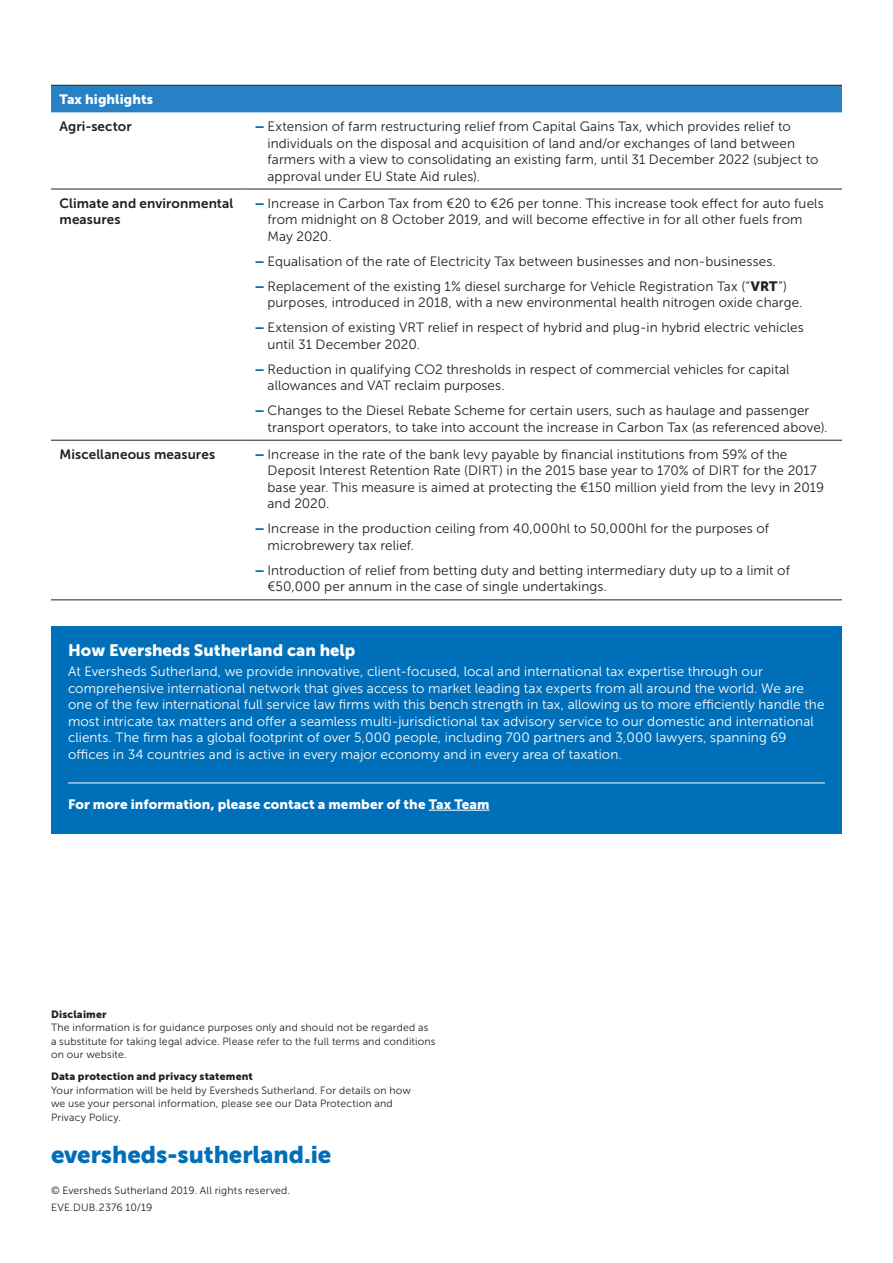
<style>
.page{position:relative;width:893px;height:1263px;background:#fff}
.page>*{position:absolute;margin:0;border:0;box-sizing:border-box;transform-origin:0 0}
.Body_Copy_MS_300_10{font:24px "Museo Sans 900";letter-spacing:-.005em;color:#006fba}
.Sub_heading_level_1{font:16.5px "Museo Sans 900";color:#fff}
.t1{font:13.5px/16.5px "Museo Sans 300";letter-spacing:.005em;color:#231f20}
.Body_Copy_MS_300_9_1{font:13.5px/16.5px "Museo Sans 300";letter-spacing:.005em;color:#fff}
.Body_Copy_MS_300_9_1-2{font:13.5px "Museo Sans 900";letter-spacing:.005em;color:#fff}
.Body_Copy_MS_300_9_1-3{font:13.5px/16.5px "Museo Sans 700";letter-spacing:.01em;color:#231f20}
.Body_Copy_MS_300_10-2{font:10.5px/13.5px "Museo Sans 300";letter-spacing:.015em;color:#231f20}
.Body_Copy_MS_300_10-3{font:10.5px "Museo Sans 900";letter-spacing:.015em;color:#231f20}
.Legend_MS_300_7_9pt{font:10.5px "Museo Sans 300";letter-spacing:.02em;color:#231f20}
.s1{font-family:"Museo Sans 900";color:#006fba}
.s2{font-family:"Museo Sans 900"}
</style>
<div class="page">
<div style="left:51px;top:86px;width:791px;height:26px;background:#2881c4"></div>
<hr style="left:51px;top:189px;width:195px;height:1px;background:#231f20">
<hr style="left:246px;top:189px;width:596px;height:1px;background:#231f20">
<hr style="left:51px;top:440px;width:195px;height:1px;background:#231f20">
<hr style="left:246px;top:440px;width:596px;height:1px;background:#231f20">
<hr style="left:51px;top:600px;width:195px;height:1px;background:#231f20">
<hr style="left:246px;top:600px;width:596px;height:1px;background:#231f20">
<hr style="left:51px;top:85px;width:195px;height:1px;background:#231f20">
<hr style="left:246px;top:85px;width:596px;height:1px;background:#231f20">
<div style="left:51px;top:626px;width:791px;height:207px;background:#006fba"></div>
<hr style="left:68px;top:782px;width:757px;height:1px;background:#fff">
<hr style="left:429px;top:810px;width:61px;height:1px;background:#fff">
<p class="Body_Copy_MS_300_9_1-2" style="left:60px;top:91px;width:95px">Tax highlights</p>
<p class="Body_Copy_MS_300_9_1-3" style="left:60px;top:118px;width:74px">Agri-sector</p>
<p class="t1" style="left:268px;top:118px;width:552px;text-indent:-13px"><span class="s1">–</span> Extension of farm restructuring relief from Capital Gains Tax, which provides relief to individuals on the disposal and acquisition of land and/or exchanges of land between farmers with a view to consolidating an existing farm, until 31 December 2022 (subject to approval under EU State Aid rules).</p>
<p class="Body_Copy_MS_300_9_1-3" style="left:60px;top:195px;width:175px">Climate and environmental measures</p>
<p class="t1" style="left:268px;top:195px;width:558px;text-indent:-13px"><span class="s1">–</span> Increase in Carbon Tax from €20 to €26 per tonne. This increase took effect for auto fuels from midnight on 8 October 2019, and will become effective in for all other fuels from<br>May 2020.</p>
<p class="t1" style="left:255px;top:253px;width:523px"><span class="s1">–</span> Equalisation of the rate of Electricity Tax between businesses and non-businesses.</p>
<p class="t1" style="left:268px;top:278px;width:537px;text-indent:-13px"><span class="s1">–</span> Replacement of the existing 1% diesel surcharge for Vehicle Registration Tax (“<span class="s2">VRT</span>”) purposes, introduced in 2018, with a new environmental health nitrogen oxide charge.</p>
<p class="t1" style="left:268px;top:319px;width:538px;text-indent:-13px"><span class="s1">–</span> Extension of existing VRT relief in respect of hybrid and plug-in hybrid electric vehicles until 31 December 2020.</p>
<p class="t1" style="left:268px;top:361px;width:523px;text-indent:-13px"><span class="s1">–</span> Reduction in qualifying CO2 thresholds in respect of commercial vehicles for capital allowances and VAT reclaim purposes.</p>
<p class="t1" style="left:268px;top:402px;width:561px;text-indent:-13px"><span class="s1">–</span> Changes to the Diesel Rebate Scheme for certain users, such as haulage and passenger transport operators, to take into account the increase in Carbon Tax (as referenced above).</p>
<p class="Body_Copy_MS_300_9_1-3" style="left:60px;top:446px;width:157px">Miscellaneous measures</p>
<p class="t1" style="left:268px;top:446px;width:558px;text-indent:-13px"><span class="s1">–</span> Increase in the rate of the bank levy payable by financial institutions from 59% of the Deposit Interest Retention Rate (DIRT) in the 2015 base year to 170% of DIRT for the 2017 base year. This measure is aimed at protecting the €150 million yield from the levy in 2019 and 2020.</p>
<p class="t1" style="left:268px;top:520px;width:503px;text-indent:-13px"><span class="s1">–</span> Increase in the production ceiling from 40,000hl to 50,000hl for the purposes of microbrewery tax relief.</p>
<p class="t1" style="left:268px;top:562px;width:524px;text-indent:-13px"><span class="s1">–</span> Introduction of relief from betting duty and betting intermediary duty up to a limit of €50,000 per annum in the case of single undertakings.</p>
<p class="Sub_heading_level_1" style="left:68px;top:640px;width:289px">How Eversheds Sutherland can help</p>
<p class="Body_Copy_MS_300_9_1" style="left:68px;top:663px;width:758px">At Eversheds Sutherland, we provide innovative, client-focused, local and international tax expertise through our comprehensive international network that gives access to market leading tax experts from all around the world. We are one of the few international full service law firms with this bench strength in tax, allowing us to more efficiently handle the most intricate tax matters and offer a seamless multi-jurisdictional tax advisory service to our domestic and international clients. The firm has a global footprint of over 5,000 people, including 700 partners and 3,000 lawyers, spanning 69 offices in 34 countries and is active in every major economy and in every area of taxation.</p>
<p class="Body_Copy_MS_300_9_1-2" style="left:68px;top:796px;width:423px">For more information, please contact a member of the Tax Team</p>
<p class="Body_Copy_MS_300_10-3" style="left:51px;top:1008px;width:57px">Disclaimer</p>
<p class="Body_Copy_MS_300_10-2" style="left:51px;top:1021px;width:386px">The information is for guidance purposes only and should not be regarded as a substitute for taking legal advice. Please refer to the full terms and conditions on our website.</p>
<p class="Body_Copy_MS_300_10-3" style="left:51px;top:1071px;width:203px">Data protection and privacy statement</p>
<p class="Body_Copy_MS_300_10-2" style="left:51px;top:1083px;width:361px">Your information will be held by Eversheds Sutherland. For details on how we use your personal information, please see our Data Protection and<br>Privacy Policy.</p>
<p class="Body_Copy_MS_300_10" style="left:51px;top:1141px;width:282px">eversheds-sutherland.ie</p>
<p class="Body_Copy_MS_300_10-2" style="left:51px;top:1183px;width:241px">© Eversheds Sutherland 2019. All rights reserved.</p>
<p class="Legend_MS_300_7_9pt" style="left:51px;top:1202px;width:103px">EVE.DUB.2376 10/19</p>
</div>
